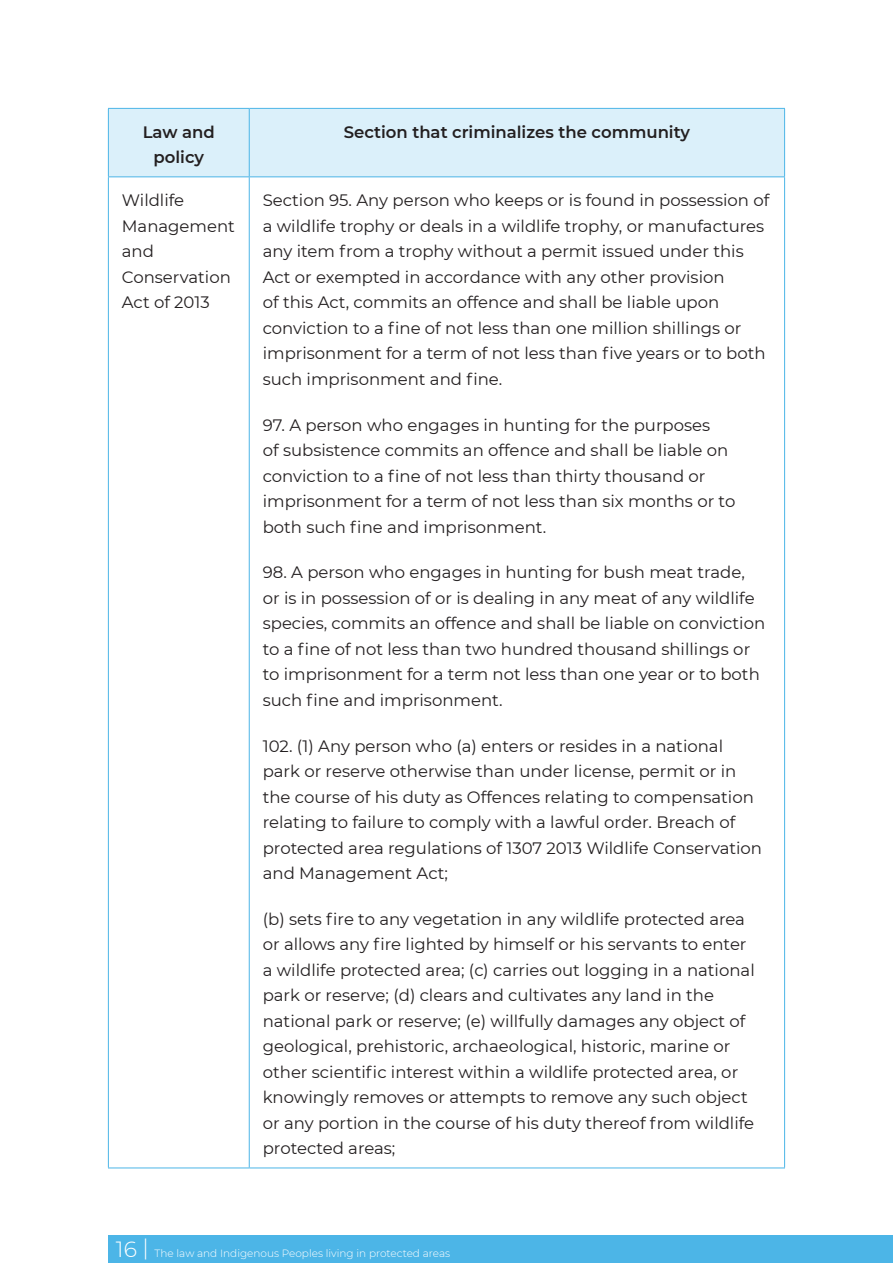
<style>
.page{position:relative;width:893px;height:1263px;background:#fff}
.page>*{position:absolute;margin:0;border:0;box-sizing:border-box;transform-origin:0 0}
.Table_Text{font:16.5px/25.5px "Montserrat";color:#231f20}
.Table_Text-2{font:600 16.5px/25.5px "Montserrat";color:#231f20;text-align:center}
.t1{font:300 10.5px "Montserrat";color:#fff}
.s1{font-size:21.9px}
</style>
<div class="page">
<div style="left:108px;top:1236px;width:785px;height:27px;background:#4cb5e7"></div>
<div style="left:109px;top:109px;width:675px;height:67px;background:#dbf0fa"></div>
<hr style="left:108px;top:1167px;width:141px;height:1px;background:#4cb5e7">
<hr style="left:249px;top:1167px;width:536px;height:1px;background:#4cb5e7">
<hr style="left:249px;top:177px;width:1px;height:990px;background:#4cb5e7">
<hr style="left:249px;top:109px;width:1px;height:67px;background:#4cb5e7">
<hr style="left:108px;top:108px;width:141px;height:1px;background:#4cb5e7">
<hr style="left:108px;top:109px;width:1px;height:67px;background:#4cb5e7">
<hr style="left:249px;top:108px;width:536px;height:1px;background:#4cb5e7">
<hr style="left:784px;top:109px;width:1px;height:67px;background:#4cb5e7">
<hr style="left:108px;top:176px;width:141px;height:1px;background:#4cb5e7">
<hr style="left:108px;top:177px;width:1px;height:990px;background:#4cb5e7">
<hr style="left:249px;top:176px;width:536px;height:1px;background:#4cb5e7">
<hr style="left:784px;top:177px;width:1px;height:990px;background:#4cb5e7">
<p class="Table_Text-2" style="left:143px;top:119px;width:74px">Law and policy</p>
<p class="Table_Text-2" style="left:344px;top:119px;width:348px">Section that criminalizes the community</p>
<p class="Table_Text" style="left:122px;top:187px;width:115px">Wildlife<br>Management and<br>Conservation<br>Act of 2013</p>
<p class="Table_Text" style="left:263px;top:187px;width:508px">Section 95. Any person who keeps or is found in possession of a wildlife trophy or deals in a wildlife trophy, or manufactures any item from a trophy without a permit issued under this Act or exempted in accordance with any other provision<br>of this Act, commits an offence and shall be liable upon conviction to a fine of not less than one million shillings or imprisonment for a term of not less than five years or to both such imprisonment and fine.</p>
<p class="Table_Text" style="left:263px;top:411px;width:474px">97. A person who engages in hunting for the purposes<br>of subsistence commits an offence and shall be liable on conviction to a fine of not less than thirty thousand or imprisonment for a term of not less than six months or to both such fine and imprisonment.</p>
<p class="Table_Text" style="left:263px;top:559px;width:504px">98. A person who engages in hunting for bush meat trade, or is in possession of or is dealing in any meat of any wildlife species, commits an offence and shall be liable on conviction to a fine of not less than two hundred thousand shillings or to imprisonment for a term not less than one year or to both such fine and imprisonment.</p>
<p class="Table_Text" style="left:263px;top:732px;width:501px">102. (1) Any person who (a) enters or resides in a national park or reserve otherwise than under license, permit or in the course of his duty as Offences relating to compensation relating to failure to comply with a lawful order. Breach of protected area regulations of 1307 2013 Wildlife Conservation and Management Act;</p>
<p class="Table_Text" style="left:263px;top:906px;width:493px">(b) sets fire to any vegetation in any wildlife protected area or allows any fire lighted by himself or his servants to enter a wildlife protected area; (c) carries out logging in a national park or reserve; (d) clears and cultivates any land in the national park or reserve; (e) willfully damages any object of geological, prehistoric, archaeological, historic, marine or other scientific interest within a wildlife protected area, or knowingly removes or attempts to remove any such object or any portion in the course of his duty thereof from wildlife protected areas;</p>
<p class="t1" style="left:116px;top:1246px;width:336px"><span class="s1">16 </span><sup>|</sup> The law and Indigenous Peoples living in protected areas</p>
</div>
